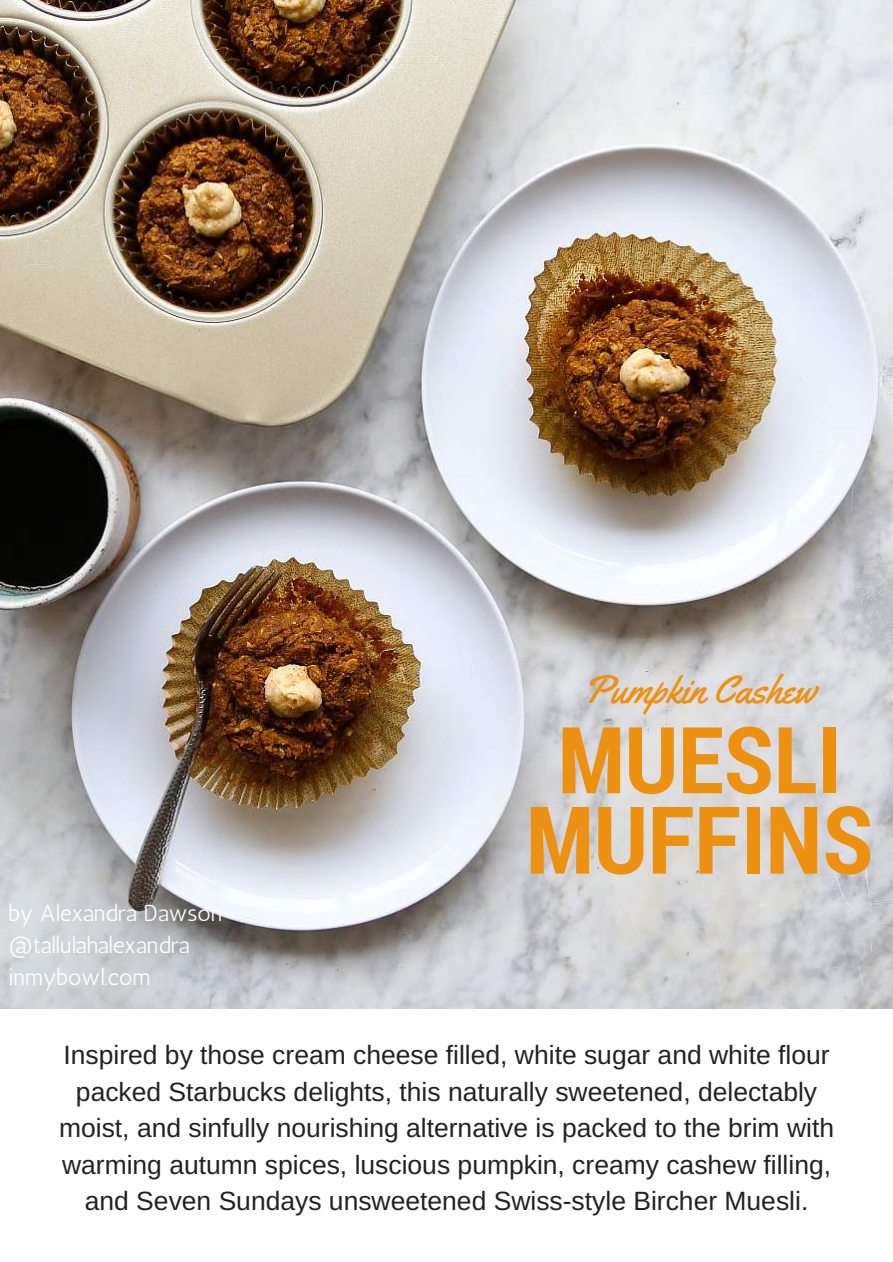
<style>
.page{position:relative;width:893px;height:1262px;background:#fff}
.page>*{position:absolute;margin:0;border:0;box-sizing:border-box;transform-origin:0 0}
.t1{font:700 93.82px "Roboto Condensed";color:#ed9113}
.t2{font:700 92.55px "Roboto Condensed";color:#ed9113}
.t3{font:39.67px "Yellowtail";color:#ed9113}
.t4{font:26.47px/36.5px "Arimo";color:#222;text-align:center}
.t5{font:23.17px/32px "Antic";color:#fff}
</style>
<div class="page">
<img style="left:0;top:0;width:892px;height:1008px">
<h3 class="t3" style="left:582px;top:664px;width:235px">Pumpkin Cashew</h3>
<p class="t5" style="left:8px;top:897px;width:215px">by Alexandra Dawson @tallulahalexandra inmybowl.com</p>
<h2 class="t2" style="left:558px;top:696px;width:285px">MUESLI</h2>
<h1 class="t1" style="left:526px;top:775px;width:349px">MUFFINS</h1>
<p class="t4" style="left:59px;top:1037px;width:776px">Inspired by those cream cheese filled, white sugar and white flour packed Starbucks delights, this naturally sweetened, delectably moist, and sinfully nourishing alternative is packed to the brim with warming autumn spices, luscious pumpkin, creamy cashew filling, and Seven Sundays unsweetened Swiss-style Bircher Muesli.</p>
</div>
